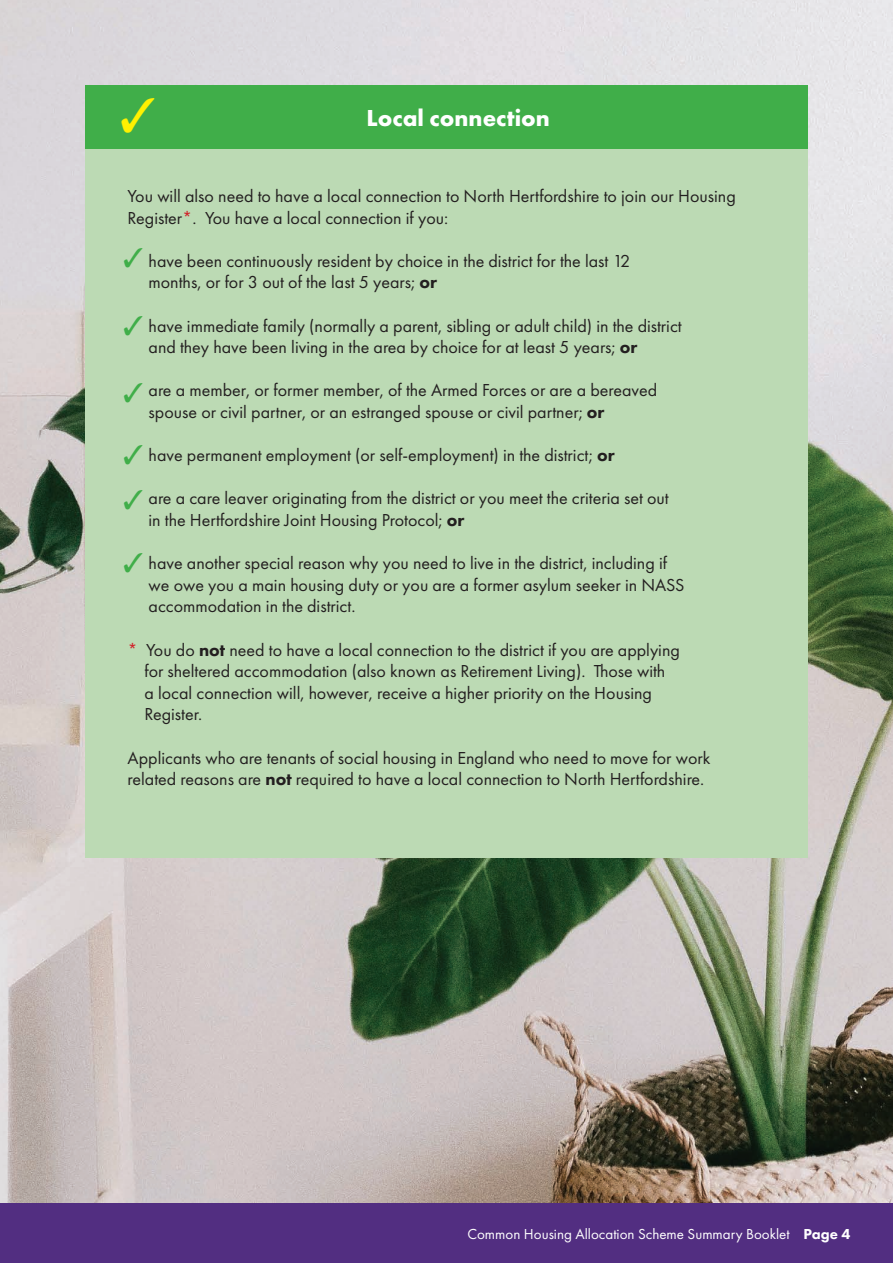
<style>
.page{position:relative;width:893px;height:1263px;background:#fff}
.page>*{position:absolute;margin:0;border:0;box-sizing:border-box;transform-origin:0 0}
.t1{font:700 24px "Futura PT";color:#fff}
.t2{font:18px/21.6px "Futura PT";color:#231f20}
.t3{font:15px "Futura PT";color:#fff}
.s1{color:#d1232a}
.s2{font-weight:800}
</style>
<div class="page">
<img style="left:0;top:0;width:893px;height:1203px">
<div style="left:0;top:1203px;width:893px;height:60px;background:#522e81"></div>
<div style="left:85px;top:85px;width:723px;height:772px;background:#bcdab4"></div>
<div style="left:85px;top:85px;width:723px;height:64px;background:#40ae49"></div>
<p class="t1" style="left:367px;top:102px;width:185px">Local connection</p>
<p class="t2" style="left:128px;top:185px;width:610px">You will also need to have a local connection to North Hertfordshire to join our Housing<br>Register<span class="s1">*</span>. You have a local connection if you:</p>
<p class="t2" style="left:149px;top:250px;width:483px">have been continuously resident by choice in the district for the last 12</p>
<p class="t2" style="left:149px;top:271px;width:290px">months, or for 3 out of the last 5 years; <span class="s2">or</span></p>
<p class="t2" style="left:149px;top:315px;width:535px">have immediate family (normally a parent, sibling or adult child) in the district</p>
<p class="t2" style="left:149px;top:336px;width:490px">and they have been living in the area by choice for at least 5 years; <span class="s2">or</span></p>
<p class="t2" style="left:149px;top:379px;width:510px">are a member, or former member, of the Armed Forces or are a bereaved</p>
<p class="t2" style="left:149px;top:401px;width:457px">spouse or civil partner, or an estranged spouse or civil partner; <span class="s2">or</span></p>
<p class="t2" style="left:149px;top:444px;width:468px">have permanent employment (or self-employment) in the district; <span class="s2">or</span></p>
<p class="t2" style="left:149px;top:487px;width:522px">are a care leaver originating from the district or you meet the criteria set out</p>
<p class="t2" style="left:149px;top:509px;width:317px">in the Hertfordshire Joint Housing Protocol; <span class="s2">or</span></p>
<p class="t2" style="left:149px;top:552px;width:520px">have another special reason why you need to live in the district, including if</p>
<p class="t2" style="left:149px;top:574px;width:537px">we owe you a main housing duty or you are a former asylum seeker in NASS</p>
<p class="t2" style="left:149px;top:595px;width:208px">accommodation in the district.</p>
<p class="t2" style="left:128px;top:639px;width:554px"><span class="s1">*</span> You do <span class="s2">not</span> need to have a local connection to the district if you are applying</p>
<p class="t2" style="left:144px;top:660px;width:523px">for sheltered accommodation (also known as Retirement Living). Those with</p>
<p class="t2" style="left:144px;top:682px;width:509px">a local connection will, however, receive a higher priority on the Housing</p>
<p class="t2" style="left:144px;top:703px;width:59px">Register.</p>
<p class="t2" style="left:128px;top:747px;width:584px">Applicants who are tenants of social housing in England who need to move for work related reasons are <span class="s2">not</span> required to have a local connection to North Hertfordshire.</p>
<p class="t3" style="left:467px;top:1225px;width:385px">Common Housing Allocation Scheme Summary Booklet <span class="s2">Page 4</span></p>
</div>
